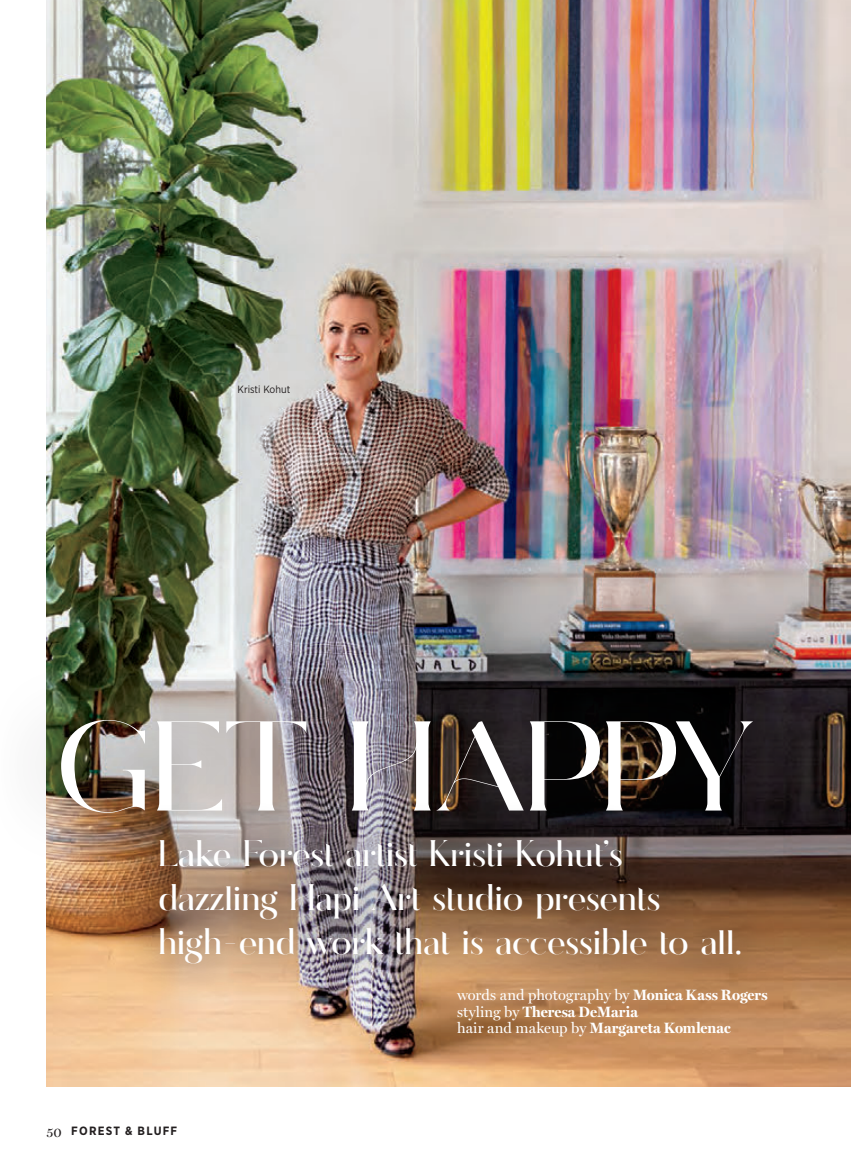
<style>
.page{position:relative;width:852px;height:1175px;background:#fff}
.page>*{position:absolute;margin:0;border:0;box-sizing:border-box;transform-origin:0 0}
.t1{font:127.35px "Quainton";letter-spacing:-.02em;color:#fff}
.t2{font:36.9px/44.4px "Quainton";letter-spacing:-.015em;color:#fff}
.t3{font:700 15px/16.5px "Miller Display";letter-spacing:.005em;color:#fff}
.t4{font:700 12px "Gotham Narrow";letter-spacing:.1em;color:#231f20}
.t5{font:10.5px "Gotham Narrow";color:#231f20}
.s1{font-family:"Miller Display";font-weight:400;font-size:13.5px}
.s2{font-weight:400}
</style>
<div class="page">
<img style="left:843px;top:593px;width:8px;height:494px">
<img style="left:47px;top:0;width:803px;height:1086px">
<div style="left:0;top:648px;width:808px;height:234px;background:#231f20;opacity:.6"></div>
<div style="left:116px;top:796px;width:662px;height:209px;background:#231f20;opacity:.75"></div>
<p class="t5" style="left:237px;top:383px;width:54px">Kristi Kohut</p>
<h1 class="t1" style="left:55px;top:693px;width:699px">GET HAPPY</h1>
<h2 class="t2" style="left:158px;top:831px;width:586px">Lake Forest artist Kristi Kohut’s dazzling Hapi Art studio presents high-end work that is accessible to all.</h2>
<p class="t4" style="left:47px;top:1123px;width:132px"><span class="s1">50</span> FOREST &amp; BLUFF</p>
<p class="t3" style="left:457px;top:986px;width:312px"><span class="s2">words and photography by</span> Monica Kass Rogers <span class="s2">styling by</span> Theresa DeMaria<br><span class="s2">hair and makeup by</span> Margareta Komlenac</p>
</div>
